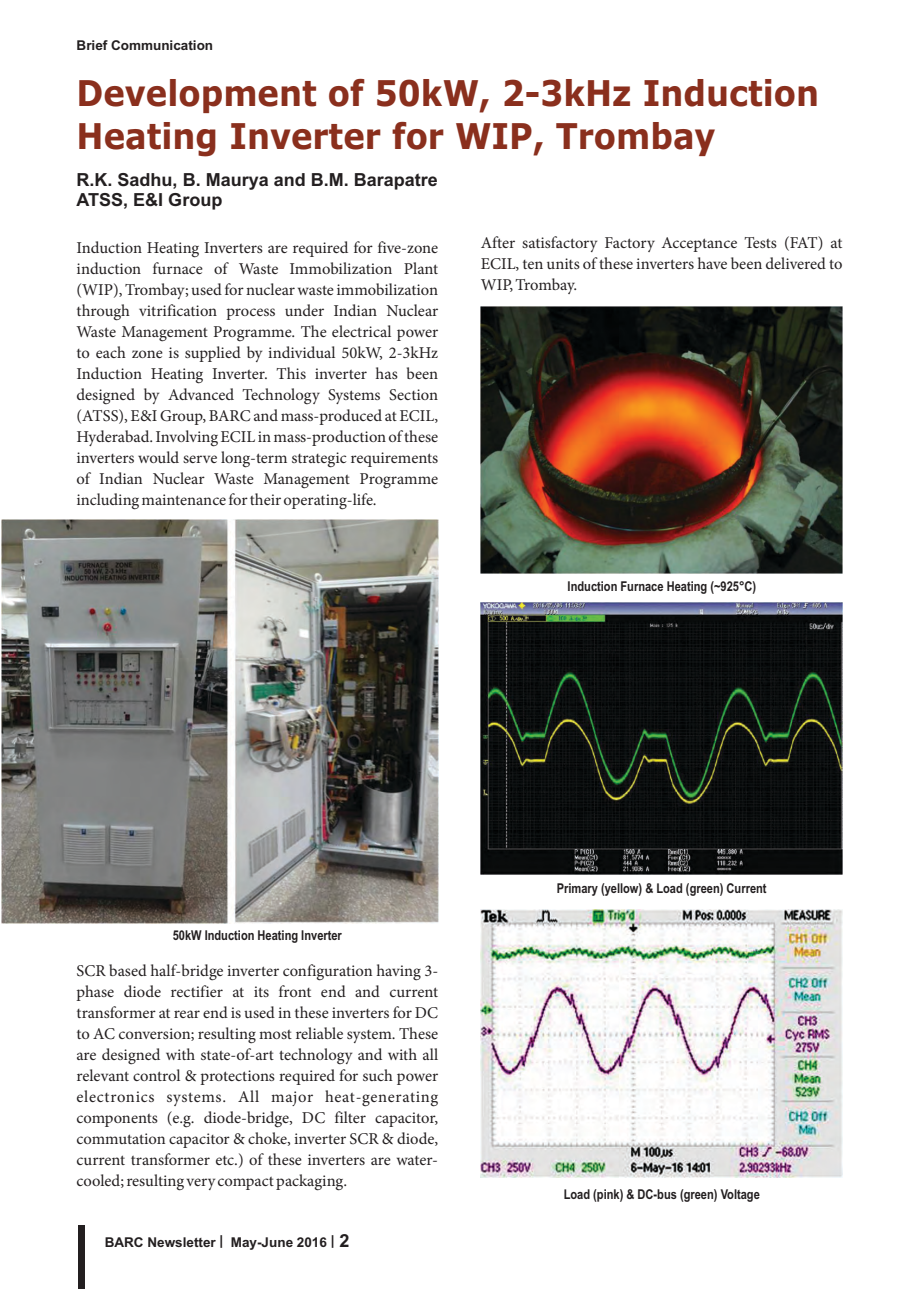
<style>
.page{position:relative;width:919px;height:1289px;background:#fff}
.page>*{position:absolute;margin:0;border:0;box-sizing:border-box;transform-origin:0 0}
.t1{font:700 35.55px/43.2px "Verdana";color:#8a2f1d;scale:.91 1}
.t2{font:700 18px/20.1px "Arial";color:#231f20}
.t3{font:16.5px/21px "Minion Pro";color:#231f20;text-align:justify}
.t4{font:700 13.5px "Arial Narrow";color:#231f20}
.t5{font:700 13.5px "Arial";color:#231f20}
.s1{font-size:18px}
</style>
<div class="page">
<img style="left:2px;top:520px;width:436px;height:403px">
<img style="left:480px;top:306px;width:362px;height:268px">
<img style="left:480px;top:602px;width:362px;height:272px">
<img style="left:480px;top:909px;width:362px;height:267px">
<div style="left:78px;top:1225px;width:7px;height:63px;background:#231f20"></div>
<p class="t5" style="left:77px;top:40px;width:138px">Brief Communication</p>
<h1 class="t1" style="left:77px;top:74px;width:817px">Development of 50kW, 2-3kHz Induction<br>Heating Inverter for WIP, Trombay</h1>
<p class="t2" style="left:77px;top:171px;width:363px">R.K. Sadhu, B. Maurya and B.M. Barapatre<br>ATSS, E&amp;I Group</p>
<p class="t3" style="left:76px;top:238px;width:363px">Induction Heating Inverters are required for five-zone induction furnace of Waste Immobilization Plant (WIP), Trombay; used for nuclear waste immobilization through vitrification process under Indian Nuclear Waste Management Programme. The electrical power to each zone is supplied by individual 50kW, 2-3kHz Induction Heating Inverter. This inverter has been designed by Advanced Technology Systems Section (ATSS), E&amp;I Group, BARC and mass-produced at ECIL, Hyderabad. Involving ECIL in mass-production of these inverters would serve long-term strategic requirements of Indian Nuclear Waste Management Programme including maintenance for their operating-life.</p>
<p class="t3" style="left:480px;top:234px;width:363px">After satisfactory Factory Acceptance Tests (FAT) at ECIL, ten units of these inverters have been delivered to WIP, Trombay.</p>
<p class="t4" style="left:567px;top:581px;width:190px">Induction Furnace Heating (~925°C)</p>
<p class="t4" style="left:173px;top:930px;width:171px">50kW Induction Heating Inverter</p>
<p class="t3" style="left:76px;top:961px;width:363px">SCR based half-bridge inverter configuration having 3- phase diode rectifier at its front end and current transformer at rear end is used in these inverters for DC to AC conversion; resulting most reliable system. These are designed with state-of-art technology and with all relevant control &amp; protections required for such power electronics systems. All major heat-generating components (e.g. diode-bridge, DC filter capacitor, commutation capacitor &amp; choke, inverter SCR &amp; diode, current transformer etc.) of these inverters are water&shy;cooled; resulting very compact packaging.</p>
<p class="t5" style="left:105px;top:1236px;width:246px">BARC Newsletter May-June 2016 | <span class="s1">2</span></p>
<p class="t5" style="left:219px;top:1235px;width:5px">|</p>
<p class="t4" style="left:556px;top:883px;width:211px">Primary (yellow) &amp; Load (green) Current</p>
<p class="t4" style="left:563px;top:1189px;width:197px">Load (pink) &amp; DC-bus (green) Voltage</p>
</div>
